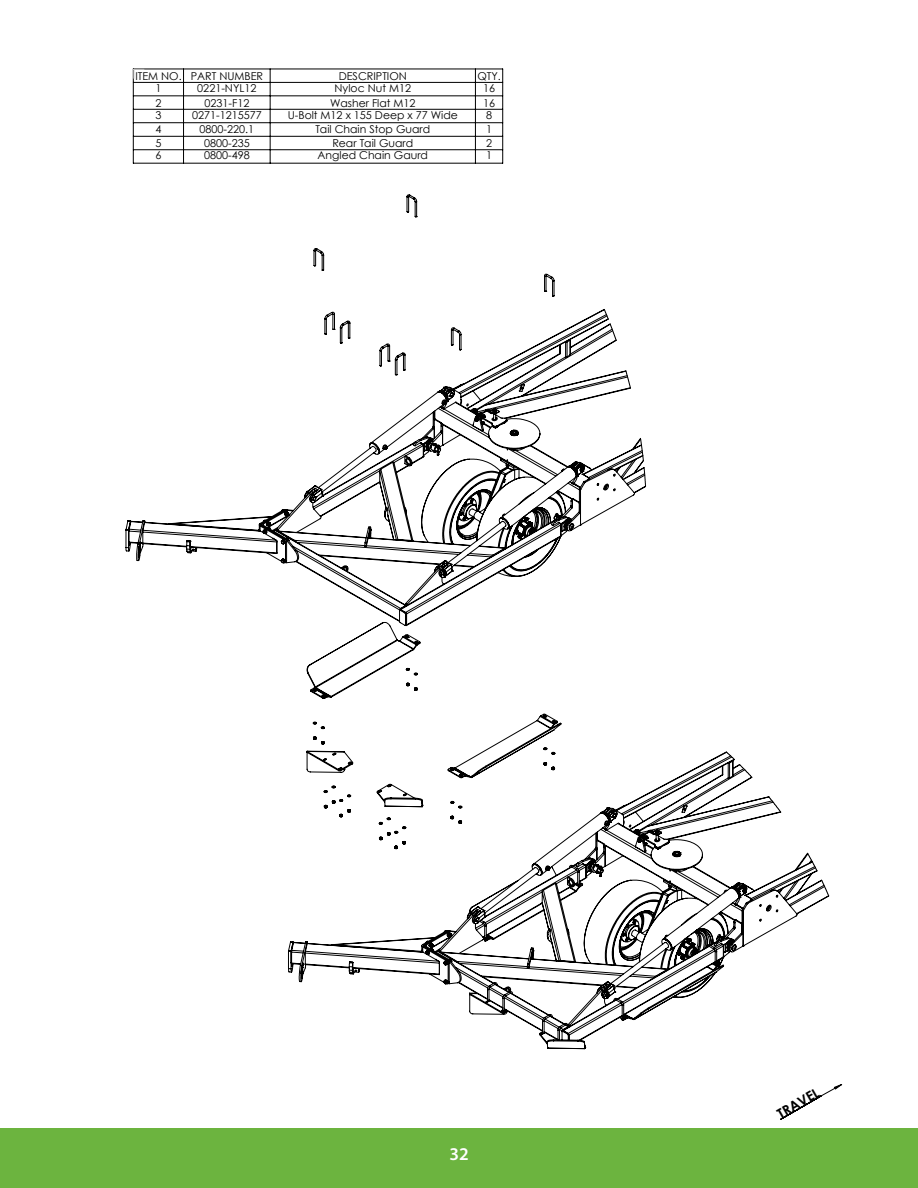
<style>
.page{position:relative;width:918px;height:1188px;background:#fff}
.page>*{position:absolute;margin:0;border:0;box-sizing:border-box;transform-origin:0 0}
.t1{font:600 18px "Myriad Pro";color:#fff}
.t2{font:700 13.65px "Century Gothic";color:#000}
.t3{font:10.8px "Century Gothic";color:#000}
</style>
<div class="page">
<div style="left:0;top:1129px;width:918px;height:59px;background:#6cb43f"></div>
<hr style="left:133px;top:69px;width:1px;height:94px;background:#000">
<hr style="left:133px;top:163px;width:370px;height:1px;background:#000">
<hr style="left:502px;top:69px;width:1px;height:94px;background:#000">
<hr style="left:133px;top:69px;width:370px;height:1px;background:#000">
<svg style="left:183px;top:70px;width:1px;height:12px"></svg>
<svg style="left:270px;top:70px;width:1px;height:12px"></svg>
<svg style="left:475px;top:70px;width:1px;height:12px"></svg>
<hr style="left:183px;top:82px;width:1px;height:81px;background:#000">
<hr style="left:270px;top:82px;width:1px;height:81px;background:#000">
<hr style="left:475px;top:82px;width:1px;height:81px;background:#000">
<hr style="left:133px;top:95px;width:370px;height:1px;background:#000">
<hr style="left:133px;top:109px;width:370px;height:1px;background:#000">
<hr style="left:133px;top:122px;width:370px;height:1px;background:#000">
<hr style="left:133px;top:136px;width:370px;height:1px;background:#000">
<hr style="left:133px;top:149px;width:370px;height:1px;background:#000">
<hr style="left:133px;top:82px;width:370px;height:1px;background:#000">
<svg style="left:134px;top:69px;width:10px;height:9px"></svg>
<svg style="left:780px;top:1084px;width:63px;height:36px"></svg>
<svg style="left:125px;top:194px;width:521px;height:557px"></svg>
<svg style="left:288px;top:751px;width:542px;height:299px"></svg>
<p class="t3" style="left:135px;top:68px;width:129px">ITEM NO. PART NUMBER</p>
<p class="t3" style="left:339px;top:68px;width:70px">DESCRIPTION</p>
<p class="t3" style="left:477px;top:68px;width:25px">QTY.</p>
<p class="t3" style="left:156px;top:81px;width:8px">1</p>
<p class="t3" style="left:197px;top:81px;width:61px">0221-NYL12</p>
<p class="t3" style="left:335px;top:81px;width:78px">Nyloc Nut M12</p>
<p class="t3" style="left:483px;top:81px;width:14px">16</p>
<p class="t3" style="left:156px;top:95px;width:8px">2</p>
<p class="t3" style="left:204px;top:95px;width:46px">0231-F12</p>
<p class="t3" style="left:330px;top:95px;width:87px">Washer Flat M12</p>
<p class="t3" style="left:483px;top:95px;width:14px">16</p>
<p class="t3" style="left:156px;top:108px;width:8px">3</p>
<p class="t3" style="left:192px;top:108px;width:71px">0271-1215577</p>
<p class="t3" style="left:288px;top:108px;width:172px">U-Bolt M12 x 155 Deep x 77 Wide</p>
<p class="t3" style="left:486px;top:108px;width:8px">8</p>
<p class="t3" style="left:156px;top:121px;width:8px">4</p>
<p class="t3" style="left:200px;top:121px;width:56px">0800-220.1</p>
<p class="t3" style="left:315px;top:121px;width:116px">Tail Chain Stop Guard</p>
<p class="t3" style="left:486px;top:121px;width:8px">1</p>
<p class="t3" style="left:156px;top:136px;width:8px">5</p>
<p class="t3" style="left:204px;top:136px;width:47px">0800-235</p>
<p class="t3" style="left:332px;top:136px;width:82px">Rear Tail Guard</p>
<p class="t3" style="left:486px;top:136px;width:8px">2</p>
<p class="t3" style="left:156px;top:148px;width:8px">6</p>
<p class="t3" style="left:204px;top:148px;width:47px">0800-498</p>
<p class="t3" style="left:318px;top:148px;width:112px">Angled Chain Gaurd</p>
<p class="t3" style="left:486px;top:148px;width:8px">1</p>
<h1 class="t1" style="left:449px;top:1142px;width:21px">32</h1>
<p class="t2" style="left:773px;top:1105px;width:48px;rotate:-30deg">TRAVEL</p>
</div>
